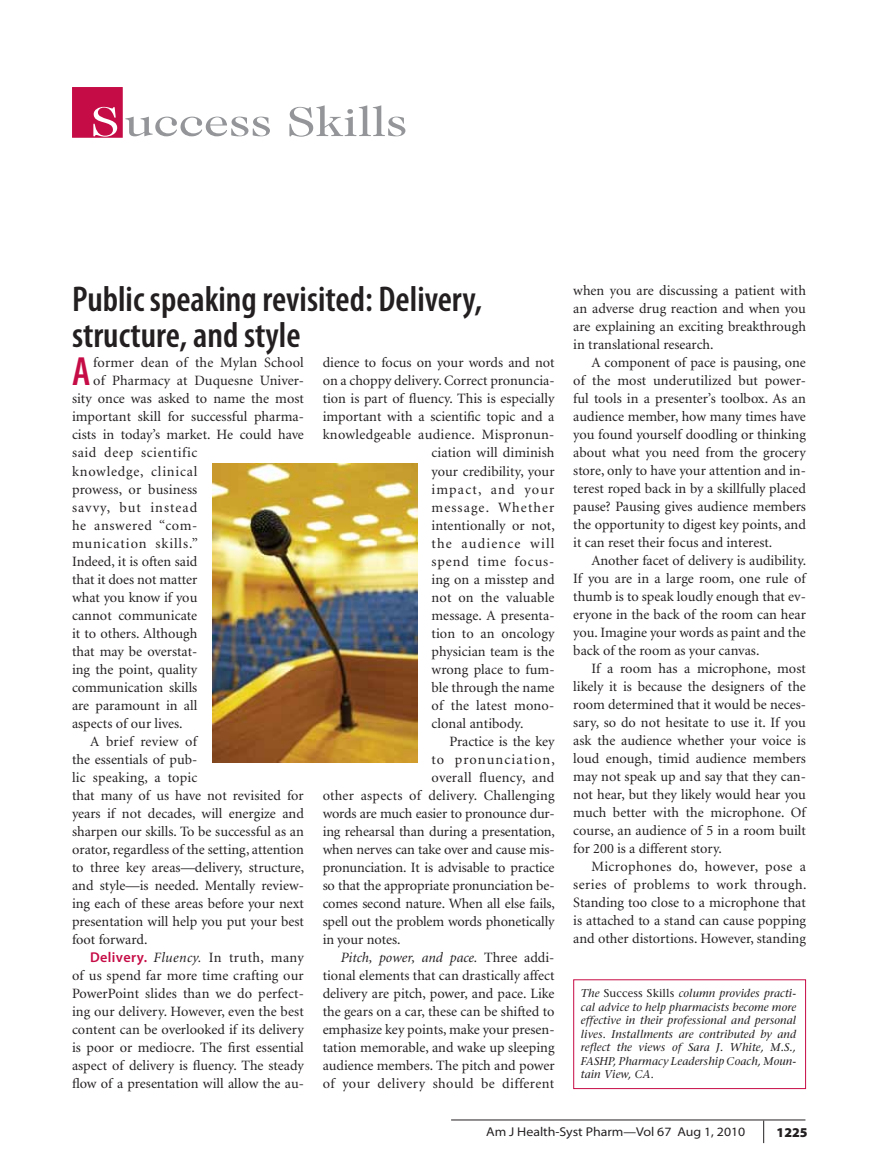
<style>
.page{position:relative;width:878px;height:1175px;background:#fff}
.page>*{position:absolute;margin:0;border:0;box-sizing:border-box;transform-origin:0 0}
.t1{font:42px "Caslon Two Twenty Four";color:#939598;scale:1.2 1}
.t2{font:600 condensed 40.95px "Myriad Pro";color:#c60c46}
.t3{font:600 condensed 36px/36px "Myriad Pro";color:#231f20}
.t4{font:14.25px/18px "Minion";color:#231f20;text-align:justify}
.t5{font:14.25px "Minion";letter-spacing:.03em;color:#231f20}
.t6{font:14.25px "Minion";letter-spacing:.025em;color:#231f20}
.t7{font:14.25px "Minion";letter-spacing:.08em;color:#231f20}
.t8{font:14.25px "Minion";letter-spacing:.045em;color:#231f20}
.t9{font:14.25px "Minion";letter-spacing:.065em;color:#231f20}
.t10{font:14.25px "Minion";letter-spacing:.075em;color:#231f20}
.t11{font:italic 14.25px "Minion";letter-spacing:.005em;color:#231f20}
.t12{font:14.25px "Minion";letter-spacing:.055em;color:#231f20}
.t13{font:900 13.5px "Myriad Pro";color:#231f20}
.t14{font:semi-expanded 12.75px "Myriad Pro";color:#231f20}
.t15{font:italic 11.25px/13.5px "Stone Serif";letter-spacing:.01em;color:#231f20;text-align:justify}
.s1{color:#fff}
.s2{font-style:normal}
.s3{font-family:"Myriad Pro";font-weight:600;color:#c60c46}
.s4{font-style:italic}
</style>
<div class="page">
<svg style="left:763px;top:1120px;width:1px;height:23px"></svg>
<hr style="left:451px;top:1119px;width:354px;height:1px;background:#231f20">
<div style="left:72px;top:87px;width:51px;height:51px;background:#c60c46;border:2px solid #c60c46"></div>
<div style="left:573px;top:979px;width:233px;height:110px;border:1px solid #c70c46"></div>
<img style="left:213px;top:463px;width:204px;height:299px">
<h1 class="t1" style="left:90px;top:97px;width:266px"><span class="s1">S</span>uccess Skills</h1>
<h3 class="t3" style="left:72px;top:282px;width:411px">Public speaking revisited: Delivery, structure, and style</h3>
<h2 class="t2" style="left:72px;top:349px;width:20px">A</h2>
<p class="t4" style="left:93px;top:354px;width:212px">former dean of the Mylan School</p>
<p class="t4" style="left:322px;top:354px;width:233px">dience to focus on your words and not</p>
<p class="t4" style="left:322px;top:372px;width:233px">on a choppy delivery. Correct pronuncia-</p>
<p class="t4" style="left:322px;top:390px;width:233px">tion is part of fluency. This is especially</p>
<p class="t4" style="left:322px;top:408px;width:233px">important with a scientific topic and a</p>
<p class="t6" style="left:322px;top:428px;width:233px">knowledgeable audience. Mispronun-</p>
<p class="t4" style="left:431px;top:444px;width:125px">ciation will diminish</p>
<p class="t4" style="left:431px;top:462px;width:125px">your credibility, your</p>
<p class="t7" style="left:431px;top:482px;width:124px">impact, and your</p>
<p class="t10" style="left:431px;top:500px;width:124px">message. Whether</p>
<p class="t4" style="left:431px;top:516px;width:125px">intentionally or not,</p>
<p class="t7" style="left:431px;top:536px;width:124px">the audience will</p>
<p class="t9" style="left:431px;top:554px;width:124px">spend time focus-</p>
<p class="t4" style="left:431px;top:570px;width:125px">ing on a misstep and</p>
<p class="t4" style="left:431px;top:588px;width:124px">not on the valuable</p>
<p class="t4" style="left:431px;top:606px;width:125px">message. A presenta-</p>
<p class="t4" style="left:431px;top:624px;width:125px">tion to an oncology</p>
<p class="t4" style="left:431px;top:642px;width:124px">physician team is the</p>
<p class="t4" style="left:431px;top:660px;width:125px">wrong place to fum-</p>
<p class="t4" style="left:431px;top:678px;width:124px">ble through the name</p>
<p class="t4" style="left:431px;top:696px;width:124px">of the latest mono-</p>
<p class="t4" style="left:431px;top:714px;width:94px">clonal antibody.</p>
<p class="t4" style="left:449px;top:732px;width:106px">Practice is the key</p>
<p class="t7" style="left:431px;top:752px;width:125px">to pronunciation,</p>
<p class="t6" style="left:431px;top:770px;width:124px">overall fluency, and</p>
<p class="t4" style="left:322px;top:786px;width:233px">other aspects of delivery. Challenging</p>
<p class="t4" style="left:322px;top:804px;width:233px">words are much easier to pronounce dur-</p>
<p class="t4" style="left:323px;top:822px;width:234px">ing rehearsal than during a presentation,</p>
<p class="t4" style="left:323px;top:840px;width:233px">when nerves can take over and cause mis-</p>
<p class="t4" style="left:323px;top:858px;width:233px">pronunciation. It is advisable to practice</p>
<p class="t4" style="left:323px;top:876px;width:233px">so that the appropriate pronunciation be-</p>
<p class="t4" style="left:323px;top:894px;width:234px">comes second nature. When all else fails,</p>
<p class="t4" style="left:323px;top:912px;width:233px">spell out the problem words phonetically</p>
<p class="t4" style="left:323px;top:930px;width:80px">in your notes.</p>
<p class="t11" style="left:340px;top:950px;width:215px">Pitch, power, and pace. <span class="s2">Three addi-</span></p>
<p class="t4" style="left:323px;top:966px;width:233px">tional elements that can drastically affect</p>
<p class="t4" style="left:323px;top:984px;width:233px">delivery are pitch, power, and pace. Like</p>
<p class="t4" style="left:323px;top:1002px;width:233px">the gears on a car, these can be shifted to</p>
<p class="t4" style="left:323px;top:1020px;width:233px">emphasize key points, make your presen-</p>
<p class="t4" style="left:323px;top:1038px;width:233px">tation memorable, and wake up sleeping</p>
<p class="t4" style="left:323px;top:1056px;width:233px">audience members. The pitch and power</p>
<p class="t5" style="left:323px;top:1076px;width:233px">of your delivery should be different</p>
<p class="t4" style="left:93px;top:372px;width:212px">of Pharmacy at Duquesne Univer-</p>
<p class="t4" style="left:72px;top:390px;width:233px">sity once was asked to name the most</p>
<p class="t4" style="left:72px;top:408px;width:233px">important skill for successful pharma-</p>
<p class="t4" style="left:72px;top:426px;width:233px">cists in today’s market. He could have</p>
<p class="t8" style="left:72px;top:446px;width:127px">said deep scientific</p>
<p class="t12" style="left:72px;top:464px;width:127px">knowledge, clinical</p>
<p class="t4" style="left:72px;top:480px;width:127px">prowess, or business</p>
<p class="t10" style="left:72px;top:500px;width:127px">savvy, but instead</p>
<p class="t8" style="left:72px;top:518px;width:127px">he answered “com-</p>
<p class="t9" style="left:72px;top:536px;width:127px">munication skills.”</p>
<p class="t4" style="left:72px;top:552px;width:127px">Indeed, it is often said</p>
<p class="t4" style="left:72px;top:570px;width:127px">that it does not matter</p>
<p class="t4" style="left:72px;top:588px;width:127px">what you know if you</p>
<p class="t4" style="left:72px;top:606px;width:127px">cannot communicate</p>
<p class="t4" style="left:72px;top:624px;width:127px">it to others. Although</p>
<p class="t4" style="left:72px;top:642px;width:127px">that may be overstat-</p>
<p class="t4" style="left:72px;top:660px;width:127px">ing the point, quality</p>
<p class="t4" style="left:72px;top:678px;width:127px">communication skills</p>
<p class="t4" style="left:72px;top:696px;width:127px">are paramount in all</p>
<p class="t4" style="left:72px;top:714px;width:112px">aspects of our lives.</p>
<p class="t4" style="left:90px;top:732px;width:108px">A brief review of</p>
<p class="t4" style="left:72px;top:750px;width:127px">the essentials of pub-</p>
<p class="t4" style="left:72px;top:768px;width:127px">lic speaking, a topic</p>
<p class="t4" style="left:72px;top:786px;width:233px">that many of us have not revisited for</p>
<p class="t4" style="left:72px;top:804px;width:233px">years if not decades, will energize and</p>
<p class="t4" style="left:72px;top:822px;width:233px">sharpen our skills. To be successful as an</p>
<p class="t4" style="left:72px;top:840px;width:233px">orator, regardless of the setting, attention</p>
<p class="t4" style="left:72px;top:858px;width:234px">to three key areas—delivery, structure,</p>
<p class="t4" style="left:72px;top:876px;width:233px">and style—is needed. Mentally review-</p>
<p class="t4" style="left:72px;top:894px;width:233px">ing each of these areas before your next</p>
<p class="t4" style="left:72px;top:912px;width:233px">presentation will help you put your best</p>
<p class="t4" style="left:72px;top:930px;width:77px">foot forward.</p>
<p class="t5" style="left:90px;top:950px;width:215px"><span class="s3">Delivery.</span> <span class="s4">Fluency.</span> In truth, many</p>
<p class="t4" style="left:72px;top:966px;width:233px">of us spend far more time crafting our</p>
<p class="t4" style="left:72px;top:984px;width:233px">PowerPoint slides than we do perfect-</p>
<p class="t4" style="left:72px;top:1002px;width:233px">ing our delivery. However, even the best</p>
<p class="t4" style="left:72px;top:1020px;width:233px">content can be overlooked if its delivery</p>
<p class="t4" style="left:72px;top:1038px;width:233px">is poor or mediocre. The first essential</p>
<p class="t4" style="left:72px;top:1056px;width:233px">aspect of delivery is fluency. The steady</p>
<p class="t4" style="left:72px;top:1074px;width:233px">flow of a presentation will allow the au-</p>
<p class="t4" style="left:573px;top:282px;width:234px">when you are discussing a patient with an adverse drug reaction and when you are explaining an exciting breakthrough in translational research.</p>
<p class="t4" style="left:573px;top:354px;width:234px;text-indent:18px">A component of pace is pausing, one of the most underutilized but power&shy;ful tools in a presenter’s toolbox. As an audience member, how many times have you found yourself doodling or thinking about what you need from the grocery store, only to have your attention and in&shy;terest roped back in by a skillfully placed pause? Pausing gives audience members the opportunity to digest key points, and it can reset their focus and interest.</p>
<p class="t4" style="left:573px;top:552px;width:234px;text-indent:18px">Another facet of delivery is audibility.<br>If you are in a large room, one rule of thumb is to speak loudly enough that ev&shy;eryone in the back of the room can hear you. Imagine your words as paint and the back of the room as your canvas.</p>
<p class="t4" style="left:573px;top:660px;width:234px;text-indent:18px">If a room has a microphone, most likely it is because the designers of the room determined that it would be neces&shy;sary, so do not hesitate to use it. If you ask the audience whether your voice is loud enough, timid audience members may not speak up and say that they can&shy;not hear, but they likely would hear you much better with the microphone. Of course, an audience of 5 in a room built for 200 is a different story.</p>
<p class="t4" style="left:573px;top:858px;width:235px;text-indent:18px">Microphones do, however, pose a series of problems to work through.<br>Standing too close to a microphone that is attached to a stand can cause popping and other distortions. However, standing</p>
<p class="t15" style="left:580px;top:986px;width:217px">The <span class="s2">Success Skills</span> column provides practi&shy;cal advice to help pharmacists become more effective in their professional and personal lives. Installments are contributed by and reflect the views of Sara J. White, M.S., FASHP, Pharmacy Leadership Coach, Moun&shy;tain View, CA.</p>
<p class="t14" style="left:486px;top:1124px;width:261px">Am J Health-Syst Pharm—Vol 67 Aug 1, 2010</p>
<p class="t13" style="left:776px;top:1124px;width:32px">1225</p>
</div>
